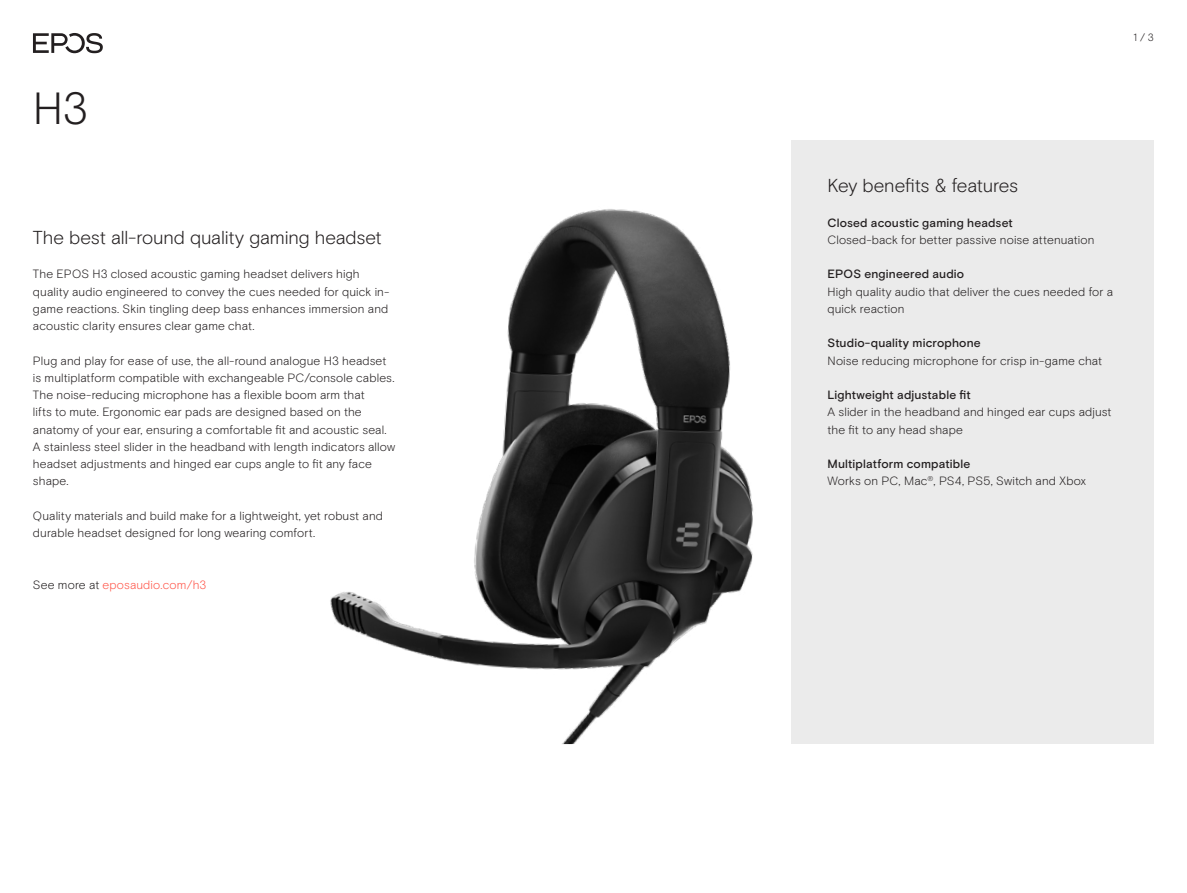
<style>
.page{position:relative;width:1187px;height:893px;background:#fff}
.page>*{position:absolute;margin:0;border:0;box-sizing:border-box;transform-origin:0 0}
.t1{font:300 45px "EPOS Basis";color:#231f20}
.t2{font:300 18.75px "EPOS Basis";letter-spacing:-.01em;color:#231f20}
.t3{font:300 12px/17.2px "EPOS Basis";letter-spacing:.01em;color:#231f20}
.t4{font:500 12px "EPOS Basis";letter-spacing:.015em;color:#231f20}
.t5{font:300 12px "EPOS Basis";letter-spacing:.01em;color:#ff5549}
.t6{font:300 10.5px "EPOS Basis";color:#231f20}
.s1{color:#231f20}
.s2{font-weight:500}
</style>
<div class="page">
<img style="left:330px;top:209px;width:423px;height:535px">
<svg style="left:33px;top:33px;width:70px;height:20px"></svg>
<div style="left:791px;top:140px;width:362px;height:604px;background:#ebebeb"></div>
<h1 class="t1" style="left:33px;top:82px;width:57px">H3</h1>
<h2 class="t2" style="left:33px;top:226px;width:350px">The best all-round quality gaming headset</h2>
<p class="t3" style="left:33px;top:266px;width:358px">The EPOS H3 closed acoustic gaming headset delivers high quality audio engineered to convey the cues needed for quick in&shy;game reactions. Skin tingling deep bass enhances immersion and acoustic clarity ensures clear game chat.</p>
<p class="t3" style="left:33px;top:352px;width:364px">Plug and play for ease of use, the all-round analogue H3 headset is multiplatform compatible with exchangeable PC/console cables.<br>The noise-reducing microphone has a flexible boom arm that<br>lifts to mute. Ergonomic ear pads are designed based on the anatomy of your ear, ensuring a comfortable fit and acoustic seal.<br>A stainless steel slider in the headband with length indicators allow headset adjustments and hinged ear cups angle to fit any face shape.</p>
<p class="t3" style="left:33px;top:507px;width:351px">Quality materials and build make for a lightweight, yet robust and durable headset designed for long wearing comfort.</p>
<p class="t5" style="left:33px;top:577px;width:175px"><span class="s1">See more at</span> eposaudio.com/h3</p>
<p class="t6" style="left:1133px;top:31px;width:22px">1 / 3</p>
<h2 class="t2" style="left:827px;top:174px;width:192px">Key benefits &amp; features</h2>
<p class="t4" style="left:827px;top:215px;width:187px">Closed acoustic gaming headset</p>
<p class="t3" style="left:827px;top:231px;width:268px">Closed-back for better passive noise attenuation</p>
<p class="t4" style="left:827px;top:267px;width:138px">EPOS engineered audio</p>
<p class="t3" style="left:827px;top:283px;width:287px">High quality audio that deliver the cues needed for a quick reaction</p>
<p class="t4" style="left:827px;top:336px;width:155px">Studio-quality microphone</p>
<p class="t3" style="left:827px;top:352px;width:276px">Noise reducing microphone for crisp in-game chat</p>
<p class="t4" style="left:827px;top:388px;width:145px">Lightweight adjustable fit</p>
<p class="t3" style="left:827px;top:404px;width:285px">A slider in the headband and hinged ear cups adjust the fit to any head shape</p>
<p class="t3" style="left:827px;top:455px;width:260px"><span class="s2">Multiplatform compatible<br></span>Works on PC, Mac<sup>®</sup>, PS4, PS5, Switch and Xbox</p>
</div>
